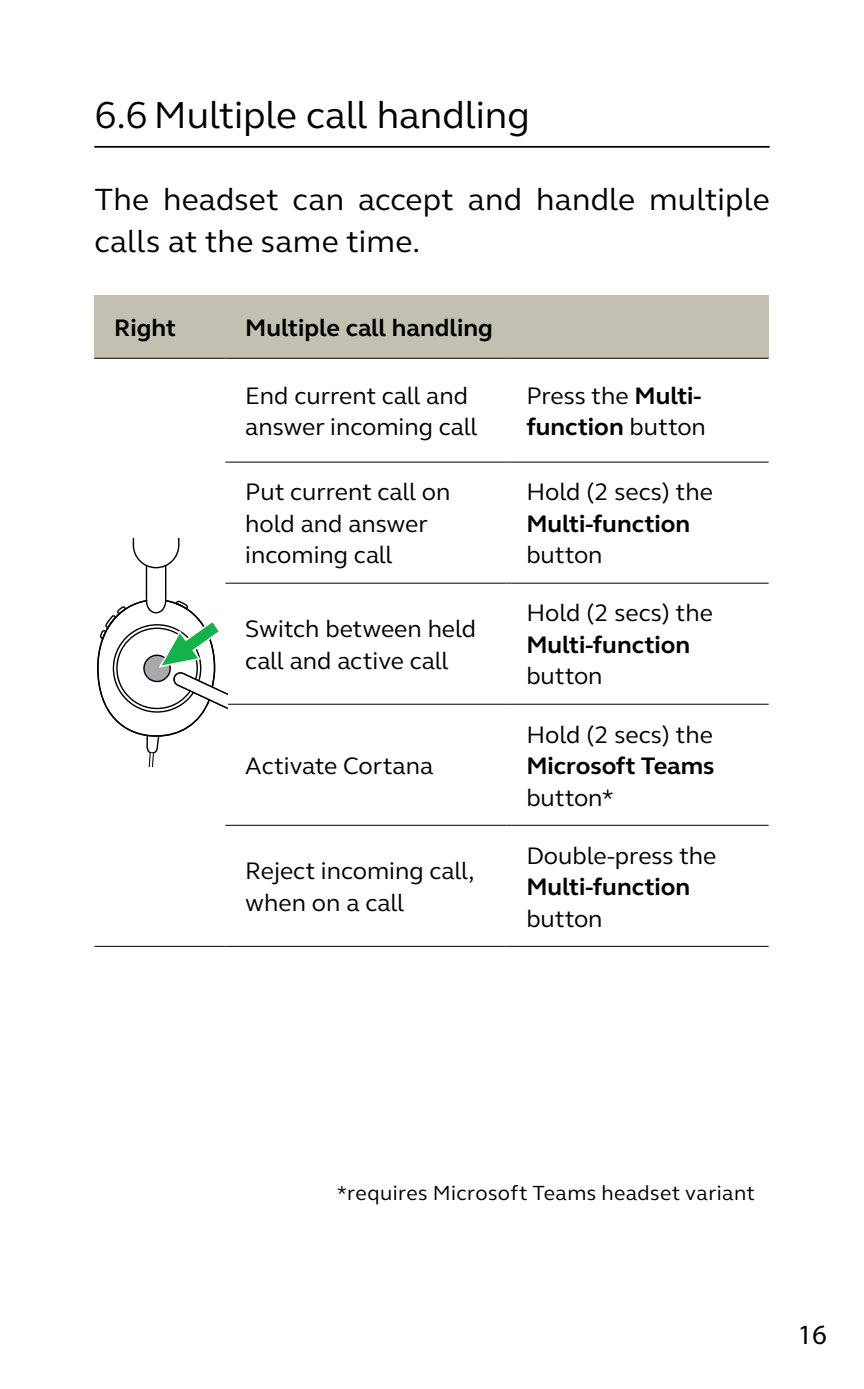
<style>
.page{position:relative;width:864px;height:1389px;background:#fff}
.page>*{position:absolute;margin:0;border:0;box-sizing:border-box;transform-origin:0 0}
.t1{font:38.5px "GN Elliot";letter-spacing:-.005em;color:#000}
.t2{font:31.5px/42px "GN Elliot";letter-spacing:.005em;color:#000}
.t3{font:28px "Myriad Pro";color:#000}
.t4{font:24.5px/31.5px "GN Elliot";color:#000}
.t5{font:700 24.5px "GN Elliot";color:#000}
.t6{font:21px "GN Elliot";letter-spacing:.02em;color:#000}
.s1{font-weight:700}
</style>
<div class="page">
<hr style="left:94px;top:146px;width:675px;height:2px;background:#000">
<div style="left:94px;top:296px;width:131px;height:62px;background:#c4c0b1"></div>
<div style="left:225px;top:296px;width:543px;height:62px;background:#c4c0b1"></div>
<hr style="left:94px;top:358px;width:131px;height:1px;background:#000">
<hr style="left:225px;top:358px;width:281px;height:1px;background:#000">
<hr style="left:506px;top:358px;width:262px;height:1px;background:#000">
<hr style="left:225px;top:462px;width:281px;height:1px;background:#000">
<hr style="left:506px;top:462px;width:262px;height:1px;background:#000">
<hr style="left:225px;top:583px;width:281px;height:1px;background:#000">
<hr style="left:506px;top:583px;width:262px;height:1px;background:#000">
<hr style="left:225px;top:704px;width:281px;height:1px;background:#000">
<hr style="left:506px;top:704px;width:262px;height:1px;background:#000">
<hr style="left:225px;top:825px;width:281px;height:1px;background:#000">
<hr style="left:506px;top:825px;width:262px;height:1px;background:#000">
<hr style="left:94px;top:946px;width:131px;height:1px;background:#000">
<hr style="left:225px;top:946px;width:281px;height:1px;background:#000">
<hr style="left:506px;top:946px;width:262px;height:1px;background:#000">
<hr style="left:165px;top:566px;width:1px;height:34px;background:#000">
<hr style="left:146px;top:566px;width:1px;height:34px;background:#000">
<svg style="left:132px;top:538px;width:48px;height:31px"></svg>
<svg style="left:97px;top:598px;width:130px;height:168px"></svg>
<h1 class="t1" style="left:94px;top:89px;width:437px">6.6 Multiple call handling</h1>
<p class="t2" style="left:94px;top:177px;width:676px">The headset can accept and handle multiple calls at the same time.</p>
<p class="t5" style="left:114px;top:311px;width:63px">Right</p>
<p class="t5" style="left:245px;top:311px;width:249px">Multiple call handling</p>
<p class="t4" style="left:245px;top:379px;width:234px">End current call and answer incoming call</p>
<p class="t4" style="left:526px;top:379px;width:181px">Press the <span class="s1">Multi&shy;function</span> button</p>
<p class="t4" style="left:245px;top:476px;width:207px">Put current call on hold and answer incoming call</p>
<p class="t4" style="left:526px;top:476px;width:188px">Hold (2 secs) the</p>
<p class="t5" style="left:526px;top:507px;width:165px">Multi-function</p>
<p class="t4" style="left:526px;top:539px;width:78px">button</p>
<p class="t4" style="left:245px;top:613px;width:232px">Switch between held call and active call</p>
<p class="t4" style="left:245px;top:749px;width:189px">Activate Cortana</p>
<p class="t4" style="left:245px;top:855px;width:231px">Reject incoming call, when on a call</p>
<p class="t4" style="left:526px;top:597px;width:188px">Hold (2 secs) the</p>
<p class="t5" style="left:526px;top:628px;width:165px">Multi-function</p>
<p class="t4" style="left:526px;top:660px;width:78px">button</p>
<p class="t4" style="left:526px;top:718px;width:188px">Hold (2 secs) the</p>
<p class="t5" style="left:526px;top:749px;width:190px">Microsoft Teams</p>
<p class="t4" style="left:526px;top:781px;width:89px">button*</p>
<p class="t4" style="left:526px;top:839px;width:191px">Double-press the</p>
<p class="t5" style="left:526px;top:870px;width:165px">Multi-function</p>
<p class="t4" style="left:526px;top:902px;width:78px">button</p>
<p class="t6" style="left:337px;top:1179px;width:419px">*requires Microsoft Teams headset variant</p>
<p class="t3" style="left:797px;top:1317px;width:30px">16</p>
</div>
